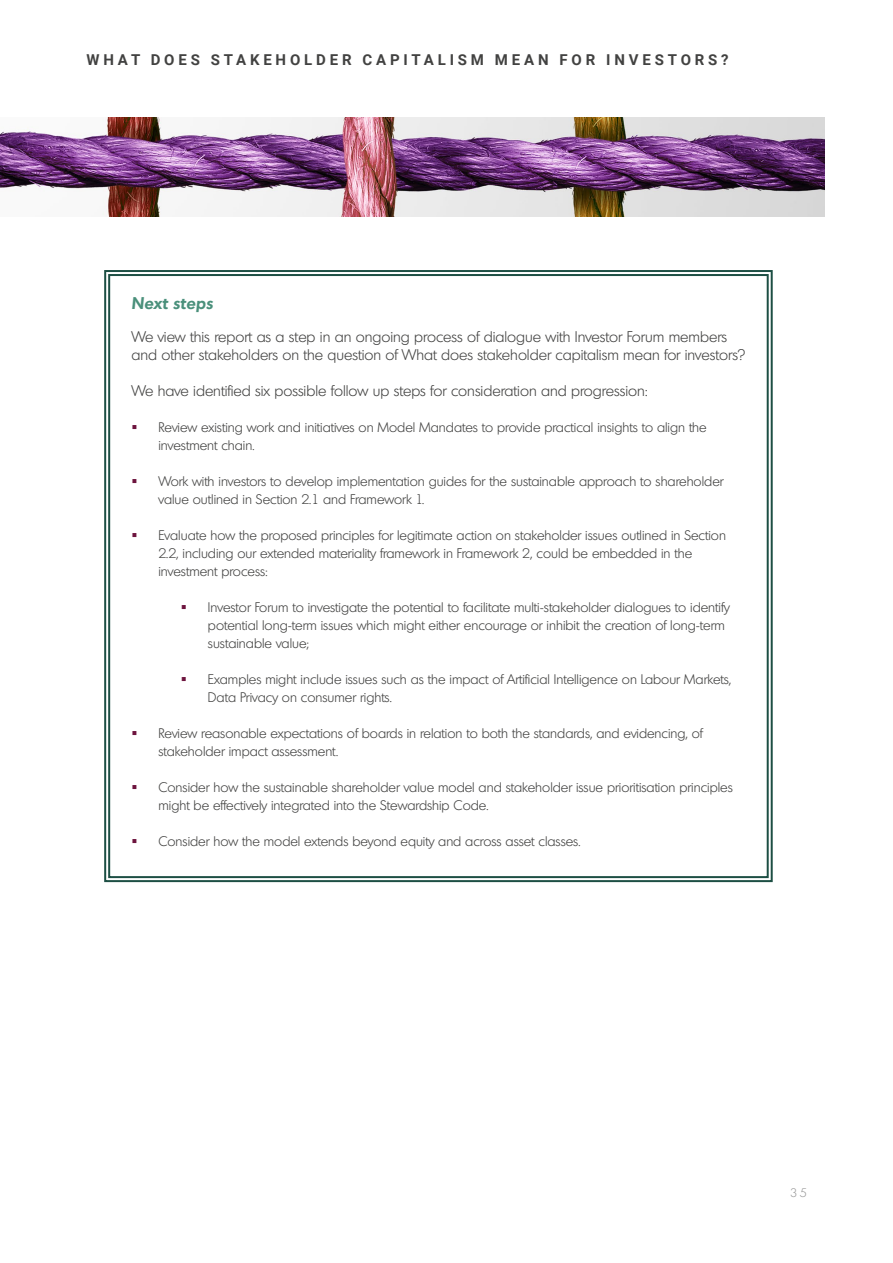
<style>
.page{position:relative;width:893px;height:1263px;background:#fff}
.page>*{position:absolute;margin:0;border:0;box-sizing:border-box;transform-origin:0 0}
.t1{font:italic 700 16.5px "Montreal Serial";letter-spacing:.02em;color:#4a907b}
.t2{font:300 15px/18px "Montreal Serial";color:#424241}
.t3{font:700 15px "Roboto";letter-spacing:.255em;color:#424241}
.t4{font:300 13.5px/18px "Montreal Serial";color:#424241}
.t5{font:300 12px "Montreal Serial";color:#9a9a9a}
</style>
<div class="page">
<img style="left:0;top:117px;width:824px;height:99px">
<svg style="left:104px;top:270px;width:669px;height:613px"></svg>
<svg style="left:133px;top:425px;width:3px;height:4px"></svg>
<svg style="left:133px;top:479px;width:3px;height:4px"></svg>
<svg style="left:133px;top:533px;width:3px;height:4px"></svg>
<svg style="left:182px;top:605px;width:4px;height:4px"></svg>
<svg style="left:182px;top:677px;width:4px;height:4px"></svg>
<svg style="left:133px;top:731px;width:3px;height:4px"></svg>
<svg style="left:133px;top:785px;width:3px;height:4px"></svg>
<svg style="left:133px;top:839px;width:3px;height:4px"></svg>
<p class="t3" style="left:86px;top:49px;width:644px">WHAT DOES STAKEHOLDER CAPITALISM MEAN FOR INVESTORS?</p>
<p class="t1" style="left:131px;top:292px;width:83px">Next steps</p>
<p class="t2" style="left:131px;top:328px;width:615px">We view this report as a step in an ongoing process of dialogue with Investor Forum members and other stakeholders on the question of What does stakeholder capitalism mean for investors?</p>
<p class="t2" style="left:131px;top:382px;width:518px">We have identified six possible follow up steps for consideration and progression:</p>
<p class="t4" style="left:158px;top:418px;width:550px">Review existing work and initiatives on Model Mandates to provide practical insights to align the investment chain.</p>
<p class="t4" style="left:158px;top:472px;width:567px">Work with investors to develop implementation guides for the sustainable approach to shareholder value outlined in Section 2.1 and Framework 1.</p>
<p class="t4" style="left:158px;top:526px;width:569px">Evaluate how the proposed principles for legitimate action on stakeholder issues outlined in Section<br>2.2, including our extended materiality framework in Framework 2, could be embedded in the investment process:</p>
<p class="t4" style="left:208px;top:598px;width:523px">Investor Forum to investigate the potential to facilitate multi-stakeholder dialogues to identify potential long-term issues which might either encourage or inhibit the creation of long-term sustainable value;</p>
<p class="t4" style="left:208px;top:670px;width:525px">Examples might include issues such as the impact of Artificial Intelligence on Labour Markets,<br>Data Privacy on consumer rights.</p>
<p class="t4" style="left:158px;top:724px;width:546px">Review reasonable expectations of boards in relation to both the standards, and evidencing, of stakeholder impact assessment.</p>
<p class="t4" style="left:158px;top:778px;width:576px">Consider how the sustainable shareholder value model and stakeholder issue prioritisation principles might be effectively integrated into the Stewardship Code.</p>
<p class="t4" style="left:158px;top:832px;width:423px">Consider how the model extends beyond equity and across asset classes.</p>
<p class="t5" style="left:790px;top:1185px;width:18px">35</p>
</div>
